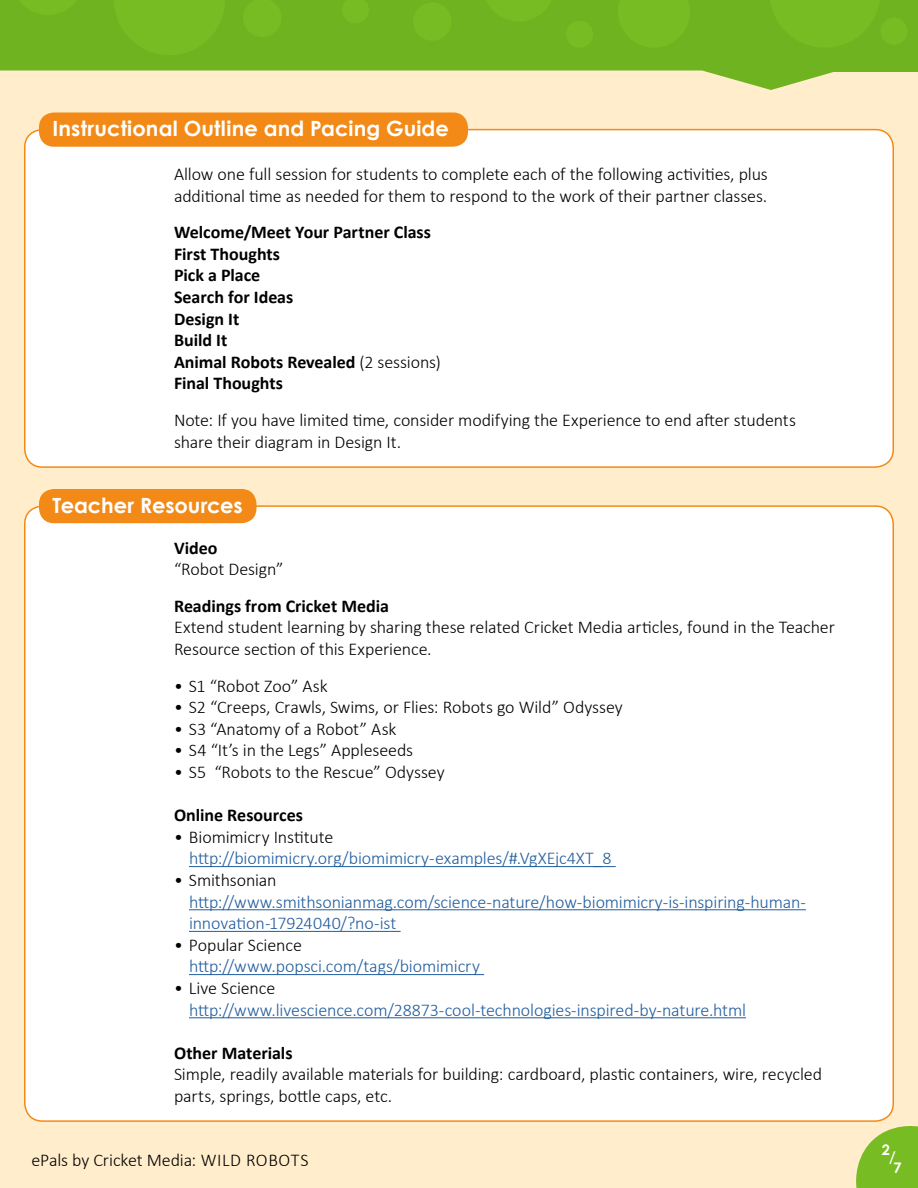
<style>
.page{position:relative;width:918px;height:1188px;background:#ffedcc}
.page>*{position:absolute;margin:0;border:0;box-sizing:border-box;transform-origin:0 0}
.t1{font:700 21px "Century Gothic";letter-spacing:.005em;color:#fff}
.body_text{font:300 18px/21.6px "Calibri";letter-spacing:-.01em;color:#000}
.body_text__bullets{font:300 18px/21.6px "Calibri";letter-spacing:-.005em;color:#215d9e}
.body_text__bullets-2{font:700 18px "Calibri";color:#000}
.body_text__bullets-3{font:300 18px "Calibri";letter-spacing:-.005em;color:#000}
.body_text-2{font:700 18px "Calibri";letter-spacing:-.005em;color:#000}
.t2{font:700 14.55px/10.5px "Century Gothic";color:#fff;text-align:center}
.s1{font-weight:300}
.s2{font-weight:700}
.s3{color:#000}
</style>
<div class="page">
<svg style="left:856px;top:1126px;width:62px;height:62px"></svg>
<div style="left:25px;top:506px;width:868px;height:615px;background:#fff;border-radius:18px"></div>
<div style="left:39px;top:489px;width:217px;height:34px;background:#f38a17;border-radius:15px"></div>
<div style="left:25px;top:130px;width:868px;height:337px;background:#fff;border-radius:18px"></div>
<div style="left:39px;top:112px;width:429px;height:35px;background:#f38a17;border-radius:15px"></div>
<svg style="left:0;top:0;width:918px;height:90px;fill:#6fb420"></svg>
<svg style="left:12px;top:0;width:72px;height:15px"></svg>
<div style="left:483px;top:0;width:72px;height:22px;background:#77bc22"></div>
<div style="left:618px;top:0;width:72px;height:48px;background:#77bc22"></div>
<div style="left:114px;top:0;width:111px;height:55px;background:#77bc22"></div>
<div style="left:770px;top:0;width:110px;height:48px;background:#77bc22"></div>
<svg style="left:243px;top:0;width:38px;height:37px"></svg>
<div style="left:413px;top:2px;width:38px;height:39px;background:#77bc22;border-radius:50%"></div>
<svg style="left:342px;top:0;width:27px;height:23px"></svg>
<div style="left:566px;top:21px;width:27px;height:27px;background:#77bc22;border-radius:50%"></div>
<div style="left:880px;top:18px;width:28px;height:27px;background:#77bc22;border-radius:50%"></div>
<hr style="left:189px;top:866px;width:427px;height:1px;background:#215d9e">
<hr style="left:189px;top:909px;width:617px;height:1px;background:#215d9e">
<hr style="left:189px;top:931px;width:212px;height:1px;background:#215d9e">
<hr style="left:189px;top:974px;width:295px;height:1px;background:#215d9e">
<hr style="left:189px;top:1017px;width:557px;height:1px;background:#215d9e">
<p class="t1" style="left:52px;top:115px;width:398px">Instructional Outline and Pacing Guide</p>
<p class="body_text" style="left:174px;top:162px;width:595px">Allow one full session for students to complete each of the following activities, plus additional time as needed for them to respond to the work of their partner classes.</p>
<p class="body_text__bullets-2" style="left:174px;top:221px;width:258px">Welcome/Meet Your Partner Class</p>
<p class="body_text__bullets-2" style="left:174px;top:242px;width:108px">First Thoughts</p>
<p class="body_text__bullets-2" style="left:174px;top:264px;width:88px">Pick a Place</p>
<p class="body_text__bullets-2" style="left:174px;top:286px;width:121px">Search for Ideas</p>
<p class="body_text__bullets-2" style="left:174px;top:307px;width:67px">Design It</p>
<p class="body_text__bullets-2" style="left:174px;top:329px;width:55px">Build It</p>
<p class="body_text__bullets-2" style="left:174px;top:350px;width:268px">Animal Robots Revealed <span class="s1">(2 sessions)</span></p>
<p class="body_text-2" style="left:174px;top:372px;width:110px">Final Thoughts</p>
<p class="body_text" style="left:174px;top:408px;width:624px">Note: If you have limited time, consider modifying the Experience to end after students share their diagram in Design It.</p>
<p class="t1" style="left:52px;top:492px;width:192px">Teacher Resources</p>
<p class="body_text" style="left:174px;top:536px;width:111px"><span class="s2">Video<br></span>“Robot Design”</p>
<p class="body_text__bullets-2" style="left:174px;top:594px;width:216px">Readings from Cricket Media</p>
<p class="body_text" style="left:174px;top:616px;width:662px">Extend student learning by sharing these related Cricket Media articles, found in the Teacher<br>Resource section of this Experience.</p>
<p class="body_text__bullets-3" style="left:174px;top:674px;width:155px">• S1 “Robot Zoo” Ask</p>
<p class="body_text__bullets-3" style="left:174px;top:696px;width:450px">• S2 “Creeps, Crawls, Swims, or Flies: Robots go Wild” Odyssey</p>
<p class="body_text__bullets-3" style="left:174px;top:718px;width:224px">• S3 “Anatomy of a Robot” Ask</p>
<p class="body_text__bullets-3" style="left:174px;top:739px;width:241px">• S4 “It’s in the Legs” Appleseeds</p>
<p class="body_text__bullets-3" style="left:174px;top:761px;width:272px">• S5 “Robots to the Rescue” Odyssey</p>
<p class="body_text__bullets-2" style="left:174px;top:804px;width:130px">Online Resources</p>
<p class="body_text__bullets" style="left:189px;top:825px;width:424px;text-indent:-15px"><span class="s3">• Biomimicry Institute </span>http://biomimicry.org/biomimicry-examples/#.VgXEjc4XT_8</p>
<p class="body_text__bullets" style="left:189px;top:868px;width:618px;text-indent:-15px"><span class="s3">• Smithsonian </span>http://www.smithsonianmag.com/science-nature/how-biomimicry-is-inspiring-human&shy;innovation-17924040/?no-ist</p>
<p class="body_text__bullets" style="left:189px;top:933px;width:293px;text-indent:-15px"><span class="s3">• Popular Science </span>http://www.popsci.com/tags/biomimicry</p>
<p class="body_text__bullets" style="left:189px;top:976px;width:559px;text-indent:-15px"><span class="s3">• Live Science </span>http://www.livescience.com/28873-cool-technologies-inspired-by-nature.html</p>
<p class="body_text__bullets-2" style="left:174px;top:1041px;width:120px">Other Materials</p>
<p class="body_text" style="left:174px;top:1063px;width:650px">Simple, readily available materials for building: cardboard, plastic containers, wire, recycled parts, springs, bottle caps, etc.</p>
<p class="t2" style="left:882px;top:1145px;width:10px">2</p>
<p class="body_text" style="left:32px;top:1148px;width:279px">ePals by Cricket Media: WILD ROBOTS</p>
<p class="t2" style="left:889px;top:1152px;width:14px">/<br>7</p>
</div>
